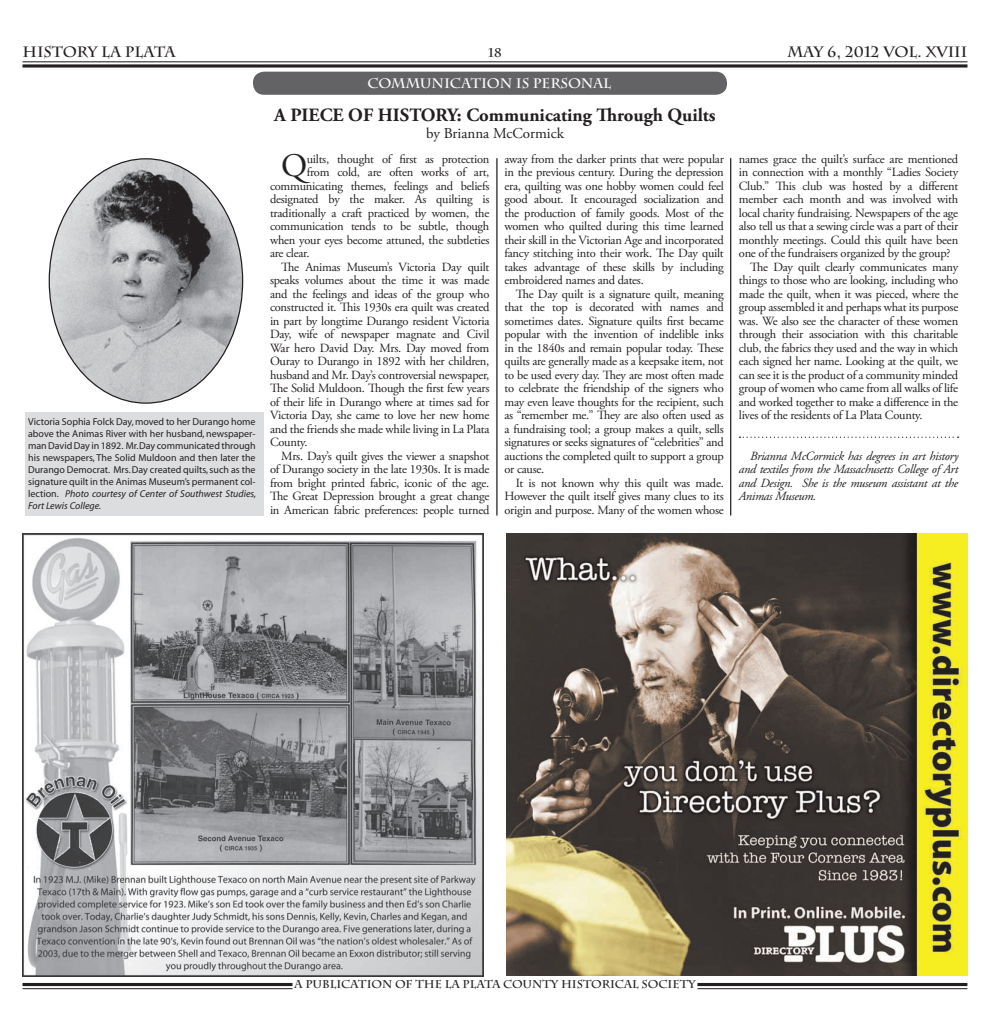
<style>
.page{position:relative;width:990px;height:1035px;background:#fff}
.page>*{position:absolute;margin:0;border:0;box-sizing:border-box;transform-origin:0 0}
.t1{font:32.88px "Adobe Garamond Pro";color:#231f20}
.t2{font:700 18.75px "Adobe Garamond Pro";color:#231f20}
.t3{font:700 15px "Charlemagne Std";color:#231f20}
.t4{font:15px "Adobe Garamond Pro";color:#231f20}
.t5{font:700 13.75px "Charlemagne Std";color:#fff}
.t6{font:12.5px/13.5px "Adobe Garamond Pro";letter-spacing:-.02em;color:#231f20;text-align:justify}
.t7{font:italic 12.5px/13.5px "Adobe Garamond Pro";letter-spacing:-.02em;color:#231f20;text-align:justify}
.t8{font:700 12.5px "Charlemagne Std";color:#231f20}
.t9{font:700 11.25px "Charlemagne Std";color:#231f20}
.t10{font:10px/12px "Myriad";color:#231f20;text-align:justify}
.s1{font-style:italic}
</style>
<div class="page">
<hr style="left:697px;top:988px;width:270px;height:1px;background:#231f20">
<hr style="left:697px;top:983px;width:270px;height:3px;background:#231f20">
<hr style="left:22px;top:988px;width:270px;height:1px;background:#231f20">
<hr style="left:22px;top:983px;width:270px;height:3px;background:#231f20">
<hr style="left:22px;top:61px;width:946px;height:1px;background:#231f20">
<svg style="left:22px;top:64px;width:946px;height:4px;background:#524f50"></svg>
<div style="left:253px;top:72px;width:474px;height:23px;background:#636366;border-radius:11px"></div>
<img style="left:49px;top:159px;width:194px;height:244px">
<div style="left:25px;top:412px;width:239px;height:104px;background:#dcdddf"></div>
<svg style="left:739px;top:437px;width:220px;height:1px"></svg>
<hr style="left:496px;top:158px;width:2px;height:358px;background:#231f20">
<hr style="left:730px;top:158px;width:1px;height:358px;background:#231f20">
<img style="left:22px;top:534px;width:462px;height:443px">
<img style="left:506px;top:534px;width:462px;height:442px">
<p class="t3" style="left:22px;top:43px;width:154px">HISTORY LA PLATA</p>
<p class="t8" style="left:488px;top:46px;width:15px">18</p>
<p class="t3" style="left:787px;top:43px;width:182px">MAY 6, 2012 VOL. XVIII</p>
<p class="t5" style="left:368px;top:76px;width:245px">COMMUNICATION IS PERSONAL</p>
<h2 class="t2" style="left:274px;top:104px;width:443px">A PIECE OF HISTORY: Communicating Through Quilts</h2>
<p class="t4" style="left:426px;top:125px;width:139px">by Brianna McCormick</p>
<h1 class="t1" style="left:281px;top:146px;width:28px">Q</h1>
<p class="t6" style="left:307px;top:153px;width:184px">uilts, thought of first as protection</p>
<p class="t6" style="left:307px;top:166px;width:184px">from cold, are often works of art,</p>
<p class="t6" style="left:270px;top:180px;width:221px">communicating themes, feelings and beliefs</p>
<p class="t6" style="left:270px;top:193px;width:221px">designated by the maker. As quilting is</p>
<p class="t6" style="left:270px;top:207px;width:221px">traditionally a craft practiced by women, the</p>
<p class="t6" style="left:270px;top:220px;width:221px">communication tends to be subtle, though</p>
<p class="t6" style="left:270px;top:234px;width:221px">when your eyes become attuned, the subtleties</p>
<p class="t6" style="left:270px;top:247px;width:41px">are clear.</p>
<p class="t6" style="left:281px;top:261px;width:210px">The Animas Museum’s Victoria Day quilt</p>
<p class="t6" style="left:270px;top:274px;width:221px">speaks volumes about the time it was made</p>
<p class="t6" style="left:270px;top:288px;width:221px">and the feelings and ideas of the group who</p>
<p class="t6" style="left:270px;top:301px;width:221px">constructed it. This 1930s era quilt was created</p>
<p class="t6" style="left:270px;top:315px;width:221px">in part by longtime Durango resident Victoria</p>
<p class="t6" style="left:270px;top:328px;width:221px">Day, wife of newspaper magnate and Civil</p>
<p class="t6" style="left:270px;top:342px;width:221px">War hero David Day. Mrs. Day moved from</p>
<p class="t6" style="left:270px;top:355px;width:221px">Ouray to Durango in 1892 with her children,</p>
<p class="t6" style="left:270px;top:369px;width:221px">husband and Mr. Day’s controversial newspaper,</p>
<p class="t6" style="left:270px;top:382px;width:221px">The Solid Muldoon. Though the first few years</p>
<p class="t6" style="left:270px;top:396px;width:221px">of their life in Durango where at times sad for</p>
<p class="t6" style="left:270px;top:409px;width:221px">Victoria Day, she came to love her new home</p>
<p class="t6" style="left:270px;top:423px;width:221px">and the friends she made while living in La Plata</p>
<p class="t6" style="left:270px;top:436px;width:39px">County.</p>
<p class="t6" style="left:281px;top:450px;width:210px">Mrs. Day’s quilt gives the viewer a snapshot</p>
<p class="t6" style="left:270px;top:463px;width:221px">of Durango society in the late 1930s. It is made</p>
<p class="t6" style="left:270px;top:477px;width:221px">from bright printed fabric, iconic of the age.</p>
<p class="t6" style="left:270px;top:490px;width:221px">The Great Depression brought a great change</p>
<p class="t6" style="left:270px;top:504px;width:221px">in American fabric preferences: people turned</p>
<p class="t6" style="left:504px;top:153px;width:221px">away from the darker prints that were popular in the previous century. During the depression era, quilting was one hobby women could feel good about. It encouraged socialization and the production of family goods. Most of the women who quilted during this time learned their skill in the Victorian Age and incorporated fancy stitching into their work. The Day quilt takes advantage of these skills by including embroidered names and dates.</p>
<p class="t6" style="left:504px;top:288px;width:221px;text-indent:11px">The Day quilt is a signature quilt, meaning that the top is decorated with names and sometimes dates. Signature quilts first became popular with the invention of indelible inks in the 1840s and remain popular today. These quilts are generally made as a keepsake item, not to be used every day. They are most often made to celebrate the friendship of the signers who may even leave thoughts for the recipient, such as “remember me.” They are also often used as a fundraising tool; a group makes a quilt, sells signatures or seeks signatures of “celebrities” and auctions the completed quilt to support a group or cause.</p>
<p class="t6" style="left:504px;top:477px;width:221px;text-indent:11px">It is not known why this quilt was made.<br>However the quilt itself gives many clues to its origin and purpose. Many of the women whose</p>
<p class="t6" style="left:739px;top:153px;width:221px">names grace the quilt’s surface are mentioned</p>
<p class="t6" style="left:739px;top:166px;width:221px">in connection with a monthly “Ladies Society</p>
<p class="t6" style="left:739px;top:180px;width:221px">Club.” This club was hosted by a different</p>
<p class="t6" style="left:739px;top:193px;width:221px">member each month and was involved with</p>
<p class="t6" style="left:739px;top:207px;width:221px">local charity fundraising. Newspapers of the age</p>
<p class="t6" style="left:739px;top:220px;width:221px">also tell us that a sewing circle was a part of their</p>
<p class="t6" style="left:739px;top:234px;width:221px">monthly meetings. Could this quilt have been</p>
<p class="t6" style="left:739px;top:247px;width:213px">one of the fundraisers organized by the group?</p>
<p class="t6" style="left:750px;top:261px;width:210px">The Day quilt clearly communicates many</p>
<p class="t6" style="left:739px;top:274px;width:221px">things to those who are looking, including who</p>
<p class="t6" style="left:739px;top:288px;width:221px">made the quilt, when it was pieced, where the</p>
<p class="t6" style="left:739px;top:301px;width:221px">group assembled it and perhaps what its purpose</p>
<p class="t6" style="left:739px;top:315px;width:221px">was. We also see the character of these women</p>
<p class="t6" style="left:739px;top:328px;width:221px">through their association with this charitable</p>
<p class="t6" style="left:739px;top:342px;width:221px">club, the fabrics they used and the way in which</p>
<p class="t6" style="left:739px;top:355px;width:221px">each signed her name. Looking at the quilt, we</p>
<p class="t6" style="left:739px;top:369px;width:221px">can see it is the product of a community minded</p>
<p class="t6" style="left:739px;top:382px;width:221px">group of women who came from all walks of life</p>
<p class="t6" style="left:739px;top:396px;width:221px">and worked together to make a difference in the</p>
<p class="t6" style="left:739px;top:409px;width:185px">lives of the residents of La Plata County.</p>
<p class="t7" style="left:739px;top:449px;width:221px;text-indent:11px">Brianna McCormick has degrees in art history and textiles from the Massachusetts College of Art and Design. She is the museum assistant at the Animas Museum.</p>
<p class="t10" style="left:28px;top:416px;width:230px">Victoria Sophia Folck Day, moved to her Durango home above the Animas River with her husband, newspaper&shy;man David Day in 1892. Mr. Day communicated through his newspapers, The Solid Muldoon and then later the Durango Democrat. Mrs. Day created quilts, such as the signature quilt in the Animas Museum’s permanent col&shy;lection. <span class="s1">Photo courtesy of Center of Southwest Studies, Fort Lewis College.</span></p>
<p class="t9" style="left:295px;top:978px;width:402px">A PUBLICATION OF THE LA PLATA COUNTY HISTORICAL SOCIETY</p>
</div>
